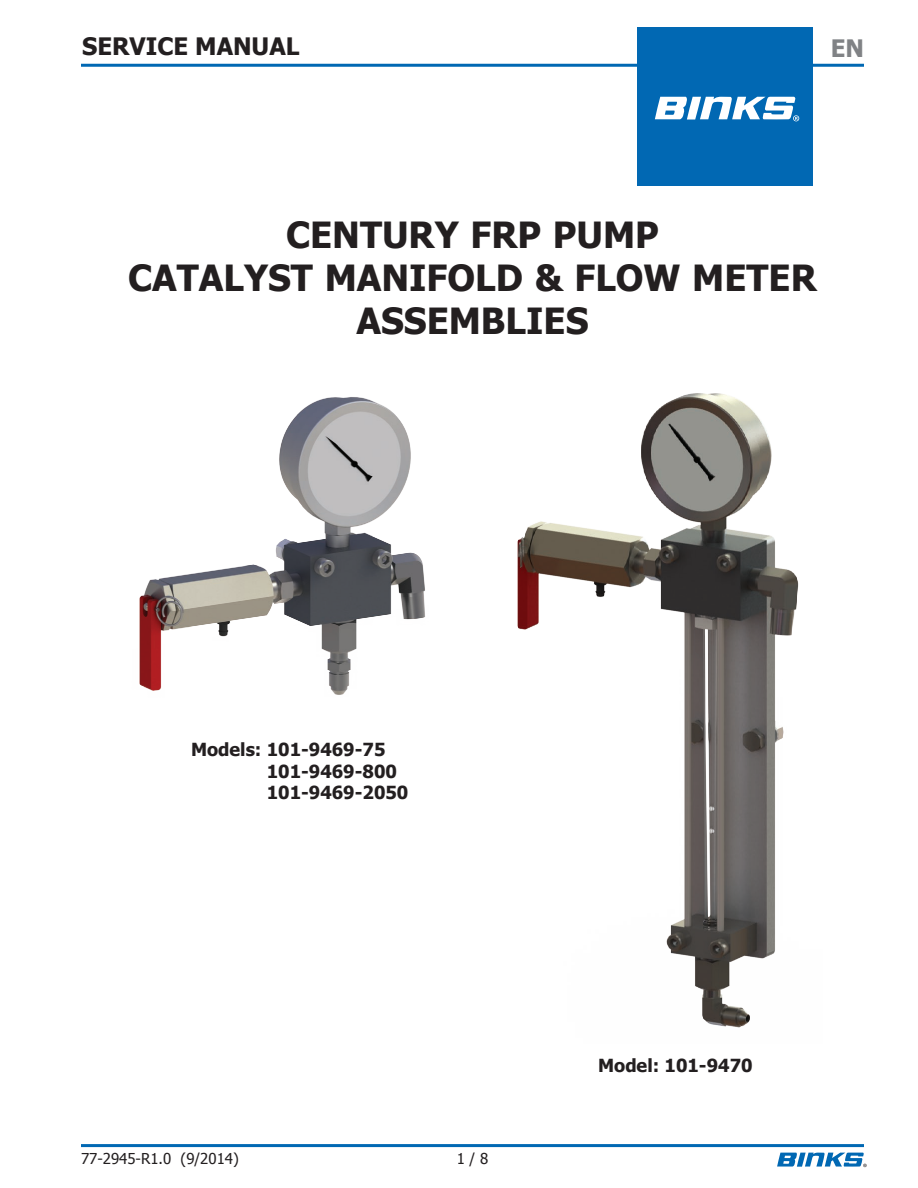
<style>
.page{position:relative;width:918px;height:1188px;background:#fff}
.page>*{position:absolute;margin:0;border:0;box-sizing:border-box;transform-origin:0 0}
.t1{font:700 36px/43.2px "Tahoma";color:#231f20;text-align:center}
.t2{font:700 24px "Tahoma";color:#231f20}
.t3{font:700 24px "Tahoma";color:#808285}
.t4{font:700 18px/21.6px "Tahoma";color:#231f20}
.t5{font:15px "Tahoma";color:#231f20}
</style>
<div class="page">
<hr style="left:81px;top:64px;width:783px;height:3px;background:#0168b3">
<hr style="left:81px;top:1144px;width:783px;height:3px;background:#0168b3">
<svg style="left:777px;top:1153px;width:90px;height:14px"></svg>
<div style="left:638px;top:27px;width:175px;height:158px;background:#0168b3"></div>
<svg style="left:655px;top:97px;width:144px;height:24px"></svg>
<img style="left:139px;top:397px;width:286px;height:298px">
<img style="left:517px;top:393px;width:282px;height:635px">
<h2 class="t2" style="left:82px;top:31px;width:219px">SERVICE MANUAL</h2>
<h2 class="t3" style="left:831px;top:33px;width:35px">EN</h2>
<h1 class="t1" style="left:128px;top:212px;width:690px">CENTURY FRP PUMP<br>CATALYST MANIFOLD &amp; FLOW METER<br>ASSEMBLIES</h1>
<p class="t4" style="left:267px;top:738px;width:143px;text-indent:-76px">Models: 101-9469-75<br>101-9469-800<br>101-9469-2050</p>
<p class="t5" style="left:81px;top:1149px;width:159px">77-2945-R1.0 (9/2014)</p>
<p class="t5" style="left:457px;top:1149px;width:33px">1 / 8</p>
<p class="t4" style="left:598px;top:1054px;width:156px">Model: 101-9470</p>
</div>
